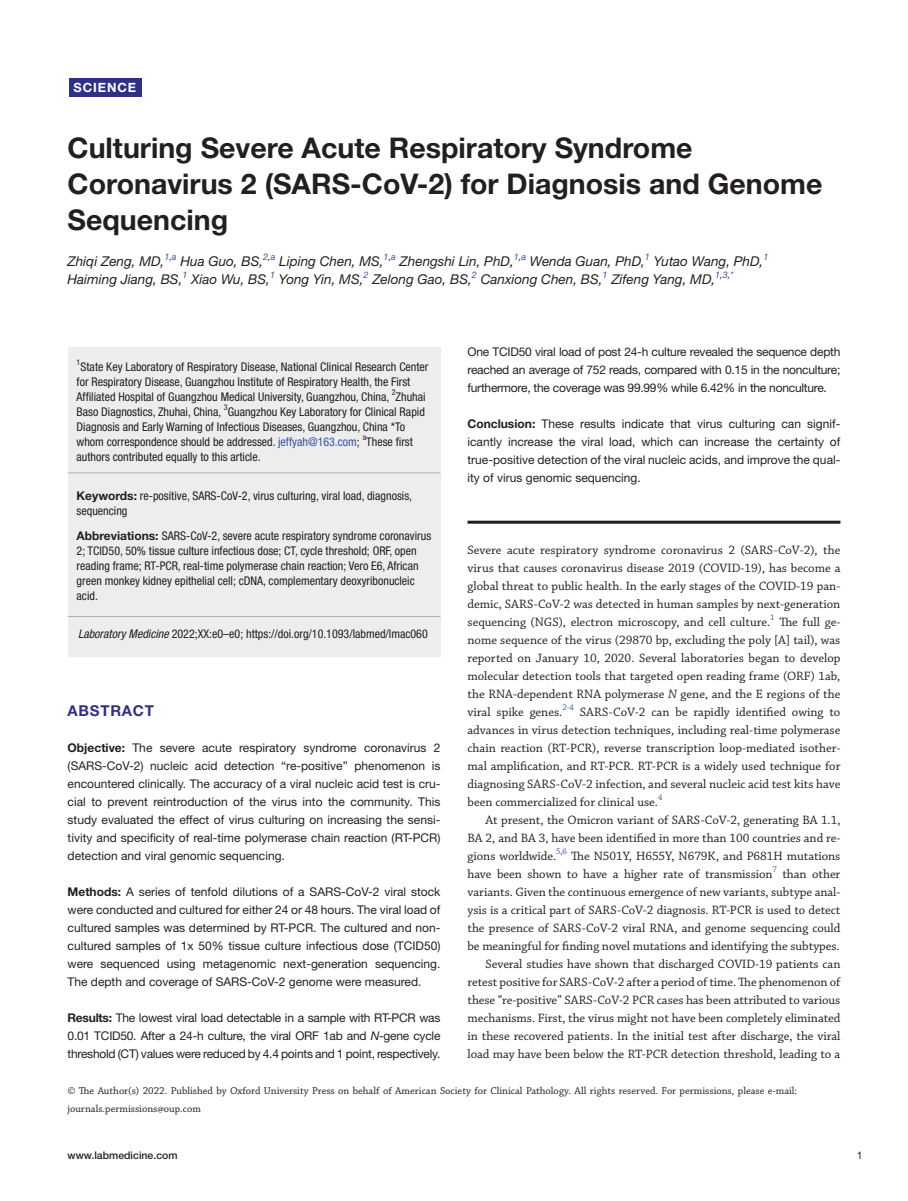
<style>
.page{position:relative;width:908px;height:1201px;background:#fff}
.page>*{position:absolute;margin:0;border:0;box-sizing:border-box;transform-origin:0 0}
.Article_Title{font:700 28.5px/36px "Helvetica Neue LT Std";color:#231f20}
.Abstract_Head{font:700 15px "Helvetica Neue LT Std";letter-spacing:.05em;color:#2f3189}
.Authors{font:italic 13.5px/18px "Helvetica Neue LT Std";color:#231f20}
.Text_First{font:12.75px/18px "Chaparral Pro";color:#231f20;text-align:justify}
.TextInd{font:12.75px/18px "Chaparral Pro";letter-spacing:-.005em;color:#231f20;text-align:justify}
.Section_title{font:700 12.75px "Helvetica Neue LT Std";letter-spacing:.075em;color:#fff}
.Abstract{font:12px/18px "Helvetica Neue LT Std";color:#231f20;text-align:justify}
.Affiliation{font:condensed 12px/15px "Helvetica Neue LT Std";color:#231f20}
.Abbreviation{font:condensed 12px/15px "Helvetica Neue LT Std";color:#231f20}
.Keywords{font:condensed 12px/15px "Helvetica Neue LT Std";color:#231f20}
.DOI{font:condensed 12px "Helvetica Neue LT Std";color:#231f20}
.CopyrightLine{font:10.5px/18px "Chaparral Pro";color:#231f20}
.t1{font:500 10.5px "Helvetica Neue LT Std";color:#231f20}
.t2{font:10.5px "Helvetica Neue LT Std";color:#231f20}
.Text_First-2{font:8.55px "Chaparral Pro";color:#3853a3}
.Affiliation-2{font:condensed 8.1px "Helvetica Neue LT Std";color:#231f20}
.s1{color:#3853a3}
.s2{font-weight:700;font-stretch:normal}
.s3{font-style:italic}
.s4{font-weight:700}
</style>
<div class="page">
<div style="left:69px;top:78px;width:72px;height:19px;background:#2f3189"></div>
<div style="left:68px;top:347px;width:372px;height:132px;background:#ededed"></div>
<hr style="left:68px;top:472px;width:372px;height:1px;background:#b2b2b2">
<div style="left:68px;top:477px;width:372px;height:54px;background:#ededed"></div>
<div style="left:68px;top:516px;width:372px;height:96px;background:#ededed"></div>
<div style="left:68px;top:612px;width:372px;height:45px;background:#ededed"></div>
<hr style="left:68px;top:616px;width:372px;height:1px;background:#b2b2b2">
<hr style="left:467px;top:520px;width:373px;height:3px;background:#1d1e1f">
<p class="Section_title" style="left:74px;top:79px;width:64px">SCIENCE</p>
<h1 class="Article_Title" style="left:68px;top:129px;width:756px">Culturing Severe Acute Respiratory Syndrome<br>Coronavirus 2 (SARS-CoV-2) for Diagnosis and Genome<br>Sequencing</h1>
<p class="Authors" style="left:67px;top:251px;width:702px">Zhiqi Zeng, MD,<sup>1</sup><sup>,</sup><sup>a</sup> Hua Guo, BS,<sup>2</sup><sup>,</sup><sup>a</sup> Liping Chen, MS,<sup>1</sup><sup>,</sup><sup>a</sup> Zhengshi Lin, PhD,<sup>1</sup><sup>,</sup><sup>a</sup> Wenda Guan, PhD,<sup>1</sup> Yutao Wang, PhD,<sup>1<br></sup>Haiming Jiang, BS,<sup>1</sup> Xiao Wu, BS,<sup>1</sup> Yong Yin, MS,<sup>2</sup> Zelong Gao, BS,<sup>2</sup> Canxiong Chen, BS,<sup>1</sup> Zifeng Yang, MD,<sup>1</sup><sup>,</sup><sup>3</sup><sup>,</sup><sup>*</sup></p>
<p class="Affiliation-2" style="left:76px;top:358px;width:5px">1</p>
<p class="Affiliation" style="left:76px;top:359px;width:353px;text-indent:4px">State Key Laboratory of Respiratory Disease, National Clinical Research Center for Respiratory Disease, Guangzhou Institute of Respiratory Health, the First<br>Affiliated Hospital of Guangzhou Medical University, Guangzhou, China,</p>
<p class="Affiliation-2" style="left:391px;top:388px;width:5px">2</p>
<p class="Affiliation" style="left:395px;top:389px;width:31px">Zhuhai</p>
<p class="Affiliation" style="left:77px;top:404px;width:146px">Baso Diagnostics, Zhuhai, China,</p>
<p class="Affiliation-2" style="left:224px;top:403px;width:5px">3</p>
<p class="Affiliation" style="left:76px;top:404px;width:350px;text-indent:151px">Guangzhou Key Laboratory for Clinical Rapid Diagnosis and Early Warning of Infectious Diseases, Guangzhou, China *To whom correspondence should be addressed. <span class="s1">jeffyah@163.com</span>; <sup>a</sup>These first authors contributed equally to this article.</p>
<p class="Keywords" style="left:76px;top:488px;width:337px"><span class="s2">Keywords:</span> re-positive, SARS-CoV-2, virus culturing, viral load, diagnosis, sequencing</p>
<p class="Abbreviation" style="left:76px;top:528px;width:356px"><span class="s2">Abbreviations:</span> SARS-CoV-2, severe acute respiratory syndrome coronavirus 2; TCID50, 50% tissue culture infectious dose; CT, cycle threshold; ORF, open reading frame; RT-PCR, real-time polymerase chain reaction; Vero E6, African green monkey kidney epithelial cell; cDNA, complementary deoxyribonucleic acid.</p>
<p class="DOI" style="left:78px;top:627px;width:351px"><span class="s3">Laboratory Medicine</span> 2022;XX:e0–e0; https://doi.org/10.1093/labmed/lmac060</p>
<h2 class="Abstract_Head" style="left:68px;top:701px;width:88px">ABSTRACT</h2>
<p class="Abstract" style="left:68px;top:738px;width:374px"><span class="s4">Objective:</span> The severe acute respiratory syndrome coronavirus 2 (SARS-CoV-2) nucleic acid detection “re-positive” phenomenon is encountered clinically. The accuracy of a viral nucleic acid test is cru&shy;cial to prevent reintroduction of the virus into the community. This study evaluated the effect of virus culturing on increasing the sensi&shy;tivity and specificity of real-time polymerase chain reaction (RT-PCR) detection and viral genomic sequencing.</p>
<p class="Abstract" style="left:68px;top:882px;width:374px"><span class="s4">Methods:</span> A series of tenfold dilutions of a SARS-CoV-2 viral stock were conducted and cultured for either 24 or 48 hours. The viral load of cultured samples was determined by RT-PCR. The cultured and non&shy;cultured samples of 1x 50% tissue culture infectious dose (TCID50) were sequenced using metagenomic next-generation sequencing.<br>The depth and coverage of SARS-CoV-2 genome were measured.</p>
<p class="Abstract" style="left:68px;top:1008px;width:374px"><span class="s4">Results:</span> The lowest viral load detectable in a sample with RT-PCR was 0.01 TCID50. After a 24-h culture, the viral ORF 1ab and <span class="s3">N</span>-gene cycle threshold (CT) values were reduced by 4.4 points and 1 point, respectively.</p>
<p class="Abstract" style="left:467px;top:342px;width:374px">One TCID50 viral load of post 24-h culture revealed the sequence depth reached an average of 752 reads, compared with 0.15 in the nonculture; furthermore, the coverage was 99.99% while 6.42% in the nonculture.</p>
<p class="Abstract" style="left:467px;top:414px;width:374px"><span class="s4">Conclusion:</span> These results indicate that virus culturing can signif&shy;icantly increase the viral load, which can increase the certainty of true-positive detection of the viral nucleic acids, and improve the qual&shy;ity of virus genomic sequencing.</p>
<p class="Text_First" style="left:467px;top:541px;width:374px">Severe acute respiratory syndrome coronavirus 2 (SARS-CoV-2), the virus that causes coronavirus disease 2019 (COVID-19), has become a global threat to public health. In the early stages of the COVID-19 pan&shy;demic, SARS-CoV-2 was detected in human samples by next-generation sequencing (NGS), electron microscopy, and cell culture.<sup>1</sup> The full ge&shy;nome sequence of the virus (29870 bp, excluding the poly [A] tail), was reported on January 10, 2020. Several laboratories began to develop molecular detection tools that targeted open reading frame (ORF) 1ab, the RNA-dependent RNA polymerase <span class="s3">N</span> gene, and the E regions of the viral spike genes.<sup>2-4</sup> SARS-CoV-2 can be rapidly identified owing to advances in virus detection techniques, including real-time polymerase chain reaction (RT-PCR), reverse transcription loop-mediated isother&shy;mal amplification, and RT-PCR. RT-PCR is a widely used technique for diagnosing SARS-CoV-2 infection, and several nucleic acid test kits have been commercialized for clinical use.</p>
<p class="Text_First-2" style="left:657px;top:792px;width:6px">4</p>
<p class="TextInd" style="left:467px;top:811px;width:374px;text-indent:18px">At present, the Omicron variant of SARS-CoV-2, generating BA 1.1, BA 2, and BA 3, have been identified in more than 100 countries and re&shy;gions worldwide.<sup>5</sup><sup>,</sup><sup>6</sup> The N501Y, H655Y, N679K, and P681H mutations have been shown to have a higher rate of transmission<sup>7</sup> than other variants. Given the continuous emergence of new variants, subtype anal&shy;ysis is a critical part of SARS-CoV-2 diagnosis. RT-PCR is used to detect the presence of SARS-CoV-2 viral RNA, and genome sequencing could be meaningful for finding novel mutations and identifying the subtypes.</p>
<p class="TextInd" style="left:467px;top:955px;width:374px;text-indent:18px">Several studies have shown that discharged COVID-19 patients can retest positive for SARS-CoV-2 after a period of time. The phenomenon of these “re-positive” SARS-CoV-2 PCR cases has been attributed to various mechanisms. First, the virus might not have been completely eliminated in these recovered patients. In the initial test after discharge, the viral load may have been below the RT-PCR detection threshold, leading to a</p>
<p class="CopyrightLine" style="left:67px;top:1082px;width:730px">© The Author(s) 2022. Published by Oxford University Press on behalf of American Society for Clinical Pathology. All rights reserved. For permissions, please e-mail: journals.permissions@oup.com</p>
<p class="t1" style="left:68px;top:1148px;width:111px">www.labmedicine.com</p>
<p class="t2" style="left:856px;top:1148px;width:7px">1</p>
</div>
